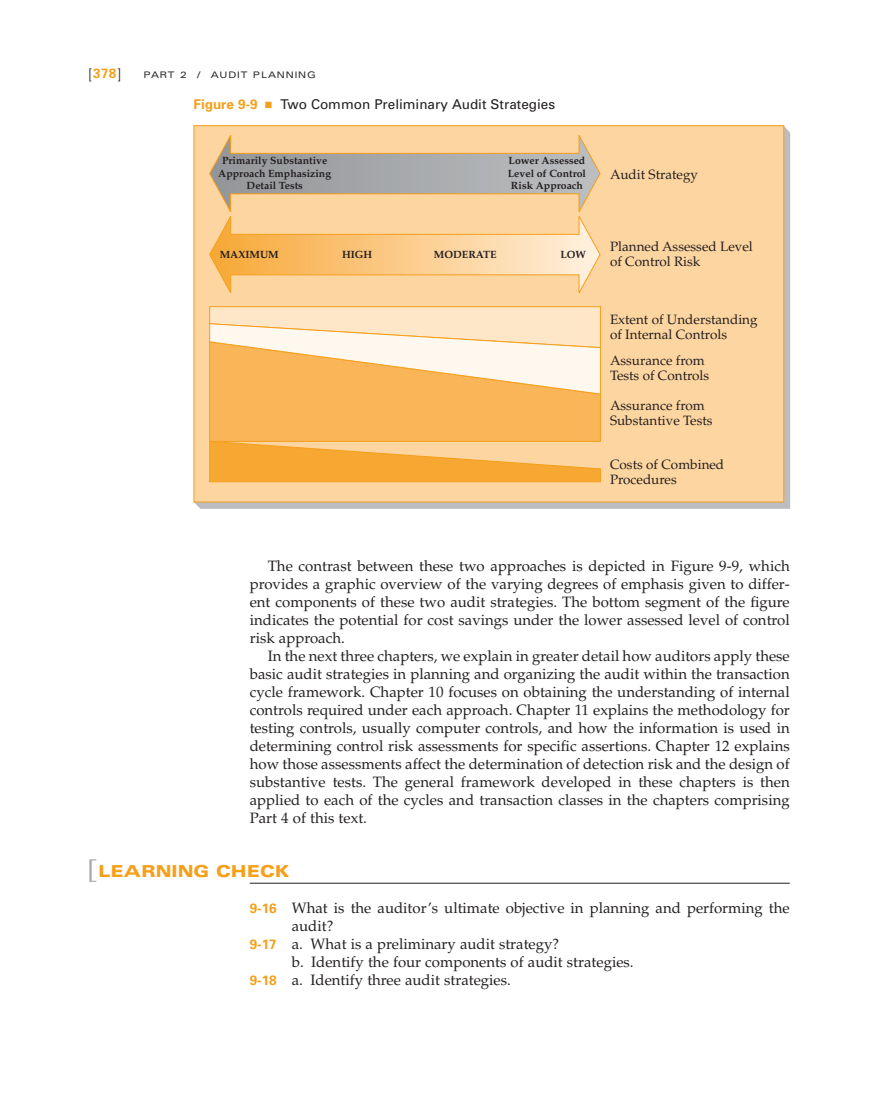
<style>
.page{position:relative;width:891px;height:1107px;background:#fff}
.page>*{position:absolute;margin:0;border:0;box-sizing:border-box;transform-origin:0 0}
.t1{font:900 expanded 16.5px "Univers";color:#f59f1a}
.t2{font:15px/18px "Palatino";color:#231f20;text-align:justify}
.t3{font:13.5px/15px "Palatino";color:#231f20}
.t4{font:13.5px "Univers";color:#231f20}
.t5{font:700 13.5px "Univers";color:#f59f1a}
.t6{font:700 10.5px/12.8px "Palatino";color:#231f20;text-align:center}
.t7{font:expanded 9px "Univers";letter-spacing:.1em;color:#231f20}
.s1{font-family:"Modula";font-weight:400;font-size:21px;color:#231f20}
.s2{font-weight:700;color:#f59f1a}
.s3{color:#f59f1a}
.s4{font-family:"Copperplate Thirty Two AB";font-weight:400;font-stretch:normal;font-size:27px;color:#a7a9ac}
.s5{font-family:"Univers";font-weight:700;font-size:13.5px;color:#f59f1a}
</style>
<div class="page">
<hr style="left:250px;top:883px;width:540px;height:1px;background:#231f20">
<svg style="left:194px;top:126px;width:596px;height:383px;background:#c0bcb6"></svg>
<div style="left:194px;top:126px;width:590px;height:376px;background:#fdd5a0"></div>
<svg style="left:209px;top:306px;width:392px;height:177px;background:#fac881"></svg>
<svg style="left:209px;top:135px;width:392px;height:158px"></svg>
<p class="t5" style="left:88px;top:69px;width:36px"><span class="s1">[</span>378<span class="s1">]</span></p>
<p class="t7" style="left:144px;top:72px;width:174px">PART 2 / AUDIT PLANNING</p>
<p class="t4" style="left:194px;top:99px;width:363px"><span class="s2">Figure 9-9</span> <span class="s3">■</span> Two Common Preliminary Audit Strategies</p>
<p class="t6" style="left:218px;top:155px;width:114px">Primarily Substantive<br>Approach Emphasizing<br>Detail Tests</p>
<p class="t6" style="left:508px;top:155px;width:80px;text-align:justify">Lower Assessed Level of Control Risk Approach</p>
<p class="t6" style="left:220px;top:249px;width:60px">MAXIMUM</p>
<p class="t6" style="left:342px;top:249px;width:32px">HIGH</p>
<p class="t6" style="left:434px;top:249px;width:64px">MODERATE</p>
<p class="t6" style="left:560px;top:249px;width:27px">LOW</p>
<p class="t3" style="left:610px;top:168px;width:90px">Audit Strategy</p>
<p class="t3" style="left:610px;top:240px;width:144px">Planned Assessed Level of Control Risk</p>
<p class="t3" style="left:610px;top:313px;width:149px">Extent of Understanding of Internal Controls</p>
<p class="t3" style="left:610px;top:354px;width:101px">Assurance from<br>Tests of Controls</p>
<p class="t3" style="left:610px;top:400px;width:104px">Assurance from<br>Substantive Tests</p>
<p class="t3" style="left:610px;top:458px;width:116px">Costs of Combined<br>Procedures</p>
<p class="t2" style="left:250px;top:559px;width:542px;text-indent:18px">The contrast between these two approaches is depicted in Figure 9-9, which provides a graphic overview of the varying degrees of emphasis given to differ&shy;ent components of these two audit strategies. The bottom segment of the figure indicates the potential for cost savings under the lower assessed level of control risk approach.</p>
<p class="t2" style="left:250px;top:649px;width:542px;text-indent:18px">In the next three chapters, we explain in greater detail how auditors apply these basic audit strategies in planning and organizing the audit within the transaction cycle framework. Chapter 10 focuses on obtaining the understanding of internal controls required under each approach. Chapter 11 explains the methodology for testing controls, usually computer controls, and how the information is used in determining control risk assessments for specific assertions. Chapter 12 explains how those assessments affect the determination of detection risk and the design of substantive tests. The general framework developed in these chapters is then applied to each of the cycles and transaction classes in the chapters comprising Part 4 of this text.</p>
<p class="t1" style="left:88px;top:865px;width:203px"><span class="s4">[</span>LEARNING CHECK</p>
<p class="t2" style="left:250px;top:901px;width:542px"><span class="s5">9-16</span> What is the auditor’s ultimate objective in planning and performing the</p>
<p class="t2" style="left:292px;top:919px;width:43px">audit?</p>
<p class="t2" style="left:250px;top:937px;width:311px"><span class="s5">9-17</span> a. What is a preliminary audit strategy?</p>
<p class="t2" style="left:292px;top:955px;width:343px">b. Identify the four components of audit strategies.</p>
<p class="t2" style="left:250px;top:973px;width:263px"><span class="s5">9-18</span> a. Identify three audit strategies.</p>
</div>
